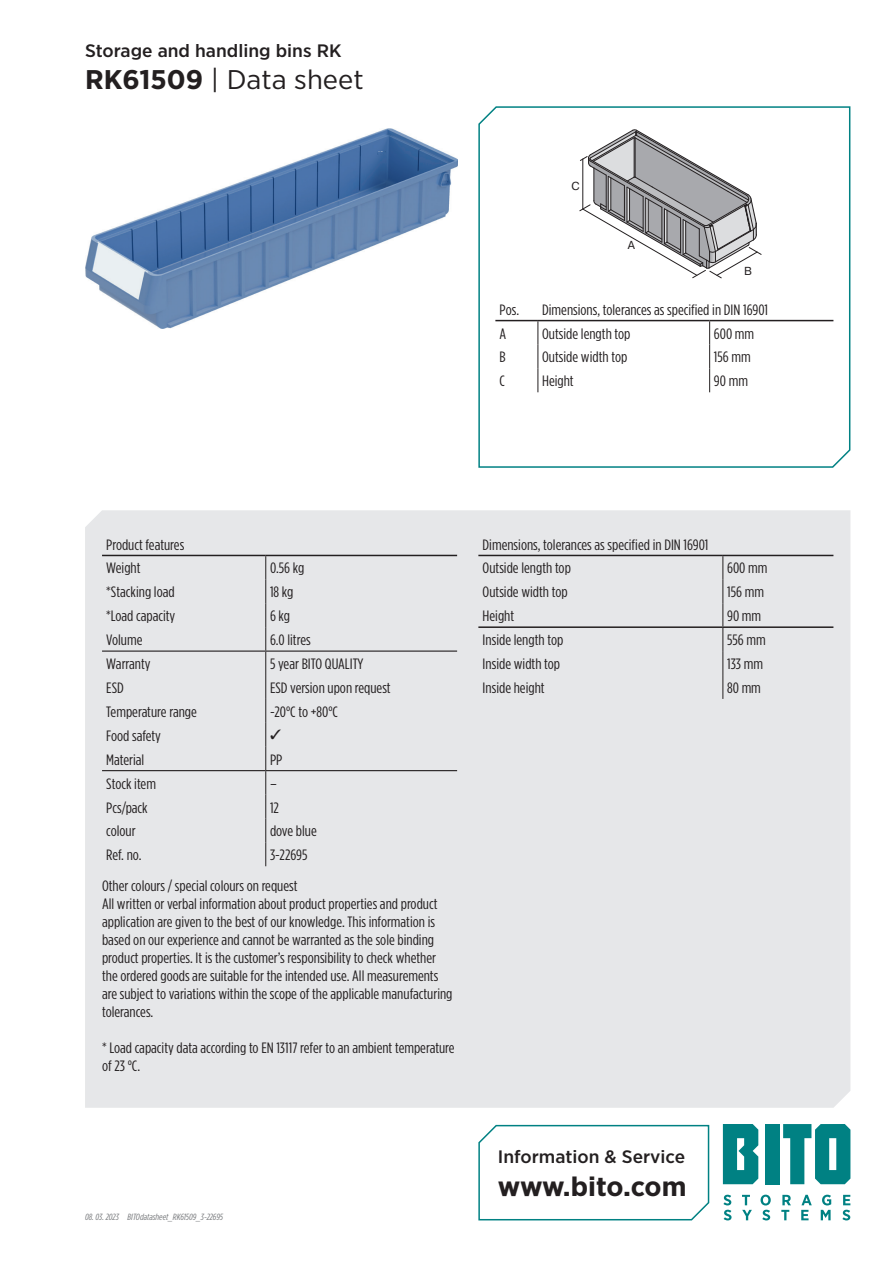
<style>
.page{position:relative;width:893px;height:1263px;background:#fff}
.page>*{position:absolute;margin:0;border:0;box-sizing:border-box;transform-origin:0 0}
.Datenblatt_Überschri{font:27px "Gotham Narrow";color:#231f20;scale:1.1 1}
.t1{font:700 27px "Gotham Narrow";letter-spacing:-.015em;color:#231f20;scale:1.1 1}
.Datenblatt_Überschri-2{font:500 18px "Gotham Narrow";color:#231f20;scale:1.1 1}
.t2{font:15px/18px "Gotham Condensed";color:#231f20;scale:1.1 1}
.t3{font:11.55px "Bito Pragmatica";color:#231f20}
.Dateiname{font:italic 9px "Gotham Condensed";color:#76787b;scale:1.1 1}
.s1{font-weight:700}
</style>
<div class="page">
<div style="left:85px;top:510px;width:765px;height:598px;background:#e6e7e9"></div>
<div style="left:765px;top:1124px;width:15px;height:60px;background:#008183"></div>
<svg style="left:723px;top:1124px;width:35px;height:60px;background:#1e8f91"></svg>
<svg style="left:783px;top:1124px;width:67px;height:60px"></svg>
<svg style="left:723px;top:1195px;width:8px;height:25px"></svg>
<svg style="left:742px;top:1195px;width:10px;height:25px"></svg>
<svg style="left:761px;top:1195px;width:10px;height:25px"></svg>
<svg style="left:781px;top:1195px;width:10px;height:25px"></svg>
<svg style="left:801px;top:1195px;width:11px;height:25px"></svg>
<svg style="left:821px;top:1195px;width:10px;height:25px"></svg>
<svg style="left:842px;top:1195px;width:8px;height:25px"></svg>
<svg style="left:478px;top:1124px;width:232px;height:97px"></svg>
<svg style="left:478px;top:106px;width:373px;height:362px"></svg>
<hr style="left:102px;top:555px;width:164px;height:1px;background:#231f20">
<hr style="left:266px;top:555px;width:191px;height:1px;background:#231f20">
<hr style="left:102px;top:650px;width:164px;height:2px;background:#231f20">
<hr style="left:266px;top:650px;width:191px;height:2px;background:#231f20">
<hr style="left:102px;top:770px;width:164px;height:1px;background:#231f20">
<hr style="left:266px;top:770px;width:191px;height:1px;background:#231f20">
<hr style="left:478px;top:555px;width:245px;height:1px;background:#231f20">
<hr style="left:723px;top:555px;width:110px;height:1px;background:#231f20">
<hr style="left:478px;top:626px;width:245px;height:2px;background:#231f20">
<hr style="left:723px;top:626px;width:110px;height:2px;background:#231f20">
<svg style="left:722px;top:556px;width:1px;height:143px"></svg>
<img style="left:85px;top:129px;width:372px;height:200px">
<svg style="left:579px;top:129px;width:182px;height:149px"></svg>
<hr style="left:495px;top:320px;width:43px;height:1px;background:#231f20">
<hr style="left:538px;top:320px;width:172px;height:1px;background:#231f20">
<hr style="left:710px;top:320px;width:123px;height:1px;background:#231f20">
<svg style="left:537px;top:321px;width:1px;height:71px"></svg>
<svg style="left:709px;top:321px;width:1px;height:71px"></svg>
<svg style="left:265px;top:556px;width:16px;height:310px;background:#d8d9da"></svg>
<p class="Datenblatt_Überschri-2" style="left:85px;top:39px;width:235px">Storage and handling bins RK</p>
<p class="Datenblatt_Überschri" style="left:85px;top:63px;width:255px"><span class="s1">RK61509</span> | Data sheet</p>
<p class="t3" style="left:572px;top:179px;width:10px">C</p>
<p class="t3" style="left:628px;top:238px;width:9px">A</p>
<p class="t3" style="left:744px;top:264px;width:9px">B</p>
<p class="t2" style="left:500px;top:300px;width:19px">Pos.</p>
<p class="t2" style="left:542px;top:300px;width:207px">Dimensions, tolerances as specified in DIN 16901</p>
<p class="t2" style="left:500px;top:324px;width:8px">A</p>
<p class="t2" style="left:542px;top:324px;width:82px">Outside length top</p>
<p class="t2" style="left:714px;top:324px;width:38px">600 mm</p>
<p class="t2" style="left:500px;top:348px;width:7px">B</p>
<p class="t2" style="left:542px;top:348px;width:79px">Outside width top</p>
<p class="t2" style="left:714px;top:348px;width:35px">156 mm</p>
<p class="t2" style="left:500px;top:372px;width:6px">C</p>
<p class="t2" style="left:542px;top:372px;width:30px">Height</p>
<p class="t2" style="left:714px;top:372px;width:33px">90 mm</p>
<p class="t2" style="left:106px;top:535px;width:72px">Product features</p>
<p class="t2" style="left:106px;top:559px;width:33px">Weight</p>
<p class="t2" style="left:270px;top:559px;width:33px">0.56 kg</p>
<p class="t2" style="left:106px;top:583px;width:64px">*Stacking load</p>
<p class="t2" style="left:270px;top:583px;width:23px">18 kg</p>
<p class="t2" style="left:106px;top:607px;width:64px">*Load capacity</p>
<p class="t2" style="left:270px;top:607px;width:20px">6 kg</p>
<p class="t2" style="left:106px;top:631px;width:34px">Volume</p>
<p class="t2" style="left:270px;top:631px;width:39px">6.0 litres</p>
<p class="t2" style="left:106px;top:655px;width:42px">Warranty</p>
<p class="t2" style="left:270px;top:655px;width:86px">5 year BITO QUALITY</p>
<p class="t2" style="left:106px;top:678px;width:17px">ESD</p>
<p class="t2" style="left:270px;top:678px;width:111px">ESD version upon request</p>
<p class="t2" style="left:106px;top:702px;width:84px">Temperature range</p>
<p class="t2" style="left:270px;top:702px;width:63px">-20°C to +80°C</p>
<p class="t2" style="left:106px;top:726px;width:51px">Food safety</p>
<p class="t2" style="left:106px;top:750px;width:36px">Material</p>
<p class="t2" style="left:270px;top:750px;width:13px">PP</p>
<p class="t2" style="left:106px;top:774px;width:47px">Stock item</p>
<p class="t2" style="left:270px;top:774px;width:8px">–</p>
<p class="t2" style="left:106px;top:798px;width:39px">Pcs/pack</p>
<p class="t2" style="left:270px;top:798px;width:10px">12</p>
<p class="t2" style="left:106px;top:822px;width:28px">colour</p>
<p class="t2" style="left:270px;top:822px;width:44px">dove blue</p>
<p class="t2" style="left:106px;top:846px;width:34px">Ref. no.</p>
<p class="t2" style="left:270px;top:846px;width:36px">3-22695</p>
<p class="t2" style="left:102px;top:876px;width:179px">Other colours / special colours on request</p>
<p class="t2" style="left:102px;top:894px;width:320px">All written or verbal information about product properties and product application are given to the best of our knowledge. This information is based on our experience and cannot be warranted as the sole binding product properties. It is the customer’s responsibility to check whether the ordered goods are suitable for the intended use. All measurements are subject to variations within the scope of the applicable manufacturing tolerances.</p>
<p class="t2" style="left:102px;top:1038px;width:322px">* Load capacity data according to EN 13117 refer to an ambient temperature of 23 °C.</p>
<p class="t2" style="left:483px;top:535px;width:207px">Dimensions, tolerances as specified in DIN 16901</p>
<p class="t2" style="left:483px;top:559px;width:82px">Outside length top</p>
<p class="t2" style="left:727px;top:559px;width:38px">600 mm</p>
<p class="t2" style="left:483px;top:583px;width:79px">Outside width top</p>
<p class="t2" style="left:727px;top:583px;width:35px">156 mm</p>
<p class="t2" style="left:483px;top:607px;width:30px">Height</p>
<p class="t2" style="left:727px;top:607px;width:33px">90 mm</p>
<p class="t2" style="left:483px;top:631px;width:75px">Inside length top</p>
<p class="t2" style="left:727px;top:631px;width:37px">556 mm</p>
<p class="t2" style="left:483px;top:655px;width:72px">Inside width top</p>
<p class="t2" style="left:727px;top:655px;width:34px">133 mm</p>
<p class="t2" style="left:483px;top:678px;width:58px">Inside height</p>
<p class="t2" style="left:727px;top:678px;width:32px">80 mm</p>
<p class="Dateiname" style="left:85px;top:1212px;width:32px">08. 03. 2023</p>
<p class="Dateiname" style="left:128px;top:1212px;width:88px">BITOdatasheet_RK61509_3-22695</p>
<p class="Datenblatt_Überschri-2" style="left:498px;top:1145px;width:172px">Information &amp; Service</p>
<h1 class="t1" style="left:498px;top:1169px;width:173px">www.bito.com</h1>
</div>
